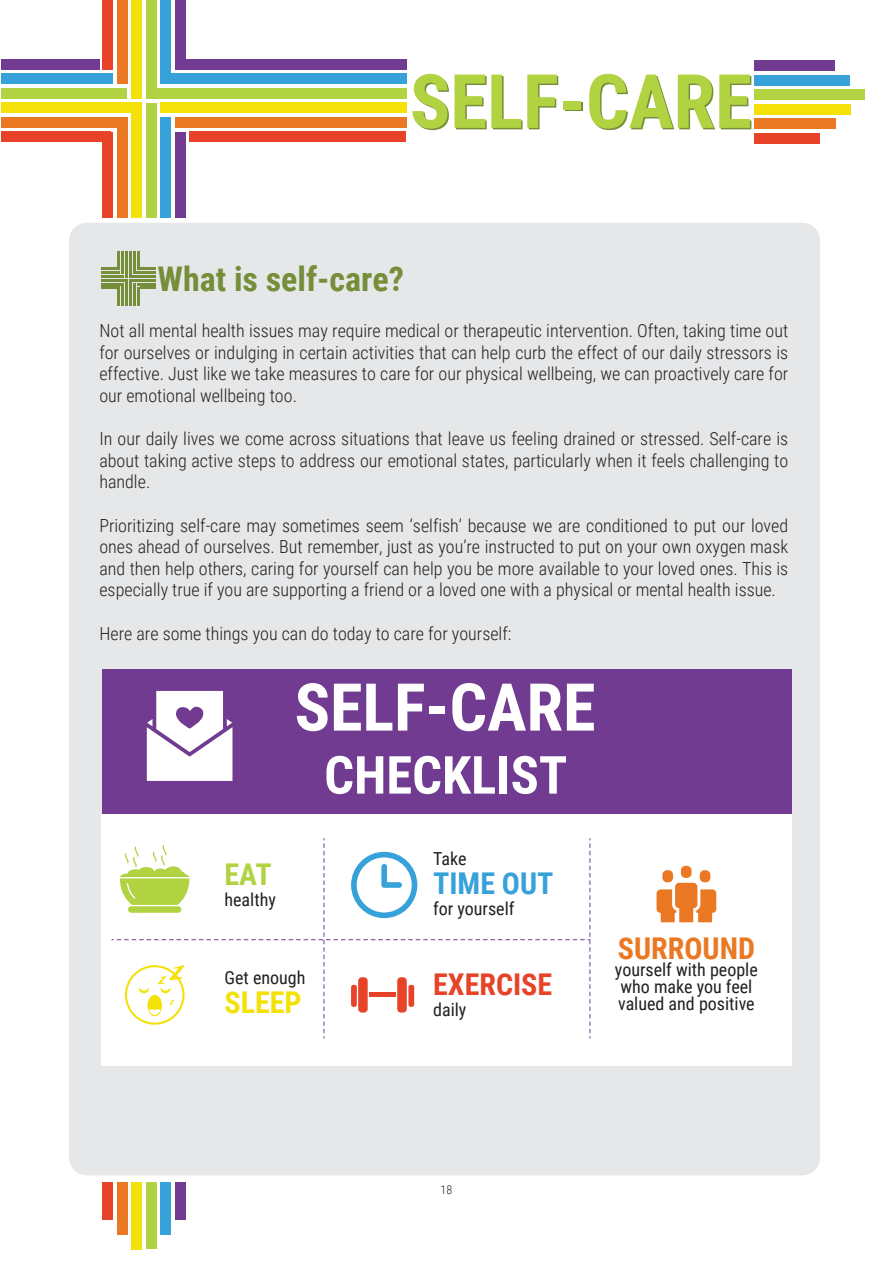
<style>
.page{position:relative;width:893px;height:1263px;background:#fff}
.page>*{position:absolute;margin:0;border:0;box-sizing:border-box;transform-origin:0 0}
.t1{font:700 75px "Roboto Condensed";color:#778f3a}
.t2{font:700 66px "Roboto Condensed";color:#fff}
.t3{font:700 52.5px "Roboto Condensed";color:#fff}
.t4{font:700 34.05px "Roboto Condensed";color:#768e3a}
.t5{font:700 30px "Roboto Condensed";color:#e74328}
.t6{font:700 30px "Roboto Condensed";color:#eb7924}
.t7{font:700 30px "Roboto Condensed";color:#37a1da}
.t8{font:700 30px "Roboto Condensed";color:#f4e109}
.t9{font:700 30px "Roboto Condensed";color:#b2d341}
.t10{font:300 18px/21.6px "Roboto Condensed";color:#231f20;text-align:justify}
.t11{font:18px/17.2px "Roboto Condensed";color:#231f20}
.t12{font:300 12px "Roboto Condensed";color:#231f20}
</style>
<div class="page">
<div style="left:69px;top:223px;width:751px;height:952px;background:#e6e7e8;border-radius:18px"></div>
<div style="left:1px;top:132px;width:110px;height:10px;background:#e74328"></div>
<div style="left:1px;top:117px;width:124px;height:11px;background:#eb7924"></div>
<div style="left:1px;top:103px;width:141px;height:10px;background:#f4e109"></div>
<div style="left:146px;top:88px;width:260px;height:11px;background:#b2d341"></div>
<div style="left:1px;top:73px;width:112px;height:11px;background:#37a1da"></div>
<div style="left:176px;top:59px;width:230px;height:10px;background:#703b91"></div>
<div style="left:146px;top:0;width:10px;height:98px;background:#b2d341"></div>
<div style="left:161px;top:0;width:10px;height:84px;background:#37a1da"></div>
<div style="left:175px;top:0;width:11px;height:69px;background:#703b91"></div>
<div style="left:102px;top:0;width:11px;height:69px;background:#e74328"></div>
<div style="left:117px;top:0;width:10px;height:84px;background:#eb7924"></div>
<div style="left:131px;top:0;width:11px;height:99px;background:#f4e109"></div>
<div style="left:189px;top:132px;width:217px;height:10px;background:#e74328"></div>
<div style="left:175px;top:117px;width:231px;height:11px;background:#eb7924"></div>
<div style="left:160px;top:103px;width:246px;height:10px;background:#f4e109"></div>
<div style="left:1px;top:88px;width:126px;height:11px;background:#b2d341"></div>
<div style="left:161px;top:73px;width:245px;height:11px;background:#37a1da"></div>
<div style="left:1px;top:59px;width:99px;height:10px;background:#703b91"></div>
<div style="left:754px;top:89px;width:111px;height:11px;background:#b2d341"></div>
<div style="left:754px;top:60px;width:81px;height:11px;background:#703b91"></div>
<div style="left:754px;top:133px;width:66px;height:10px;background:#e74328"></div>
<div style="left:754px;top:118px;width:82px;height:11px;background:#eb7924"></div>
<div style="left:754px;top:104px;width:97px;height:10px;background:#f4e109"></div>
<div style="left:754px;top:75px;width:96px;height:10px;background:#37a1da"></div>
<div style="left:102px;top:132px;width:11px;height:86px;background:#e74328"></div>
<div style="left:117px;top:117px;width:10px;height:101px;background:#eb7924"></div>
<div style="left:131px;top:103px;width:11px;height:115px;background:#f4e109"></div>
<div style="left:146px;top:103px;width:10px;height:115px;background:#b2d341"></div>
<div style="left:161px;top:117px;width:10px;height:101px;background:#37a1da"></div>
<div style="left:175px;top:132px;width:11px;height:86px;background:#703b91"></div>
<div style="left:146px;top:1182px;width:10px;height:66px;background:#b2d341"></div>
<div style="left:161px;top:1182px;width:10px;height:52px;background:#37a1da"></div>
<div style="left:175px;top:1182px;width:11px;height:38px;background:#703b91"></div>
<div style="left:102px;top:1182px;width:11px;height:38px;background:#e74328"></div>
<div style="left:117px;top:1182px;width:10px;height:52px;background:#eb7924"></div>
<div style="left:131px;top:1182px;width:11px;height:67px;background:#f4e109"></div>
<svg style="left:101px;top:287px;width:16px;height:2px"></svg>
<hr style="left:101px;top:283px;width:22px;height:2px;background:#768e3a">
<hr style="left:101px;top:279px;width:27px;height:2px;background:#768e3a">
<hr style="left:129px;top:275px;width:27px;height:3px;background:#768e3a">
<hr style="left:101px;top:271px;width:19px;height:3px;background:#768e3a">
<hr style="left:137px;top:267px;width:19px;height:3px;background:#768e3a">
<hr style="left:117px;top:287px;width:3px;height:18px;background:#768e3a">
<hr style="left:121px;top:283px;width:3px;height:22px;background:#768e3a">
<hr style="left:125px;top:279px;width:3px;height:26px;background:#768e3a">
<hr style="left:129px;top:251px;width:3px;height:26px;background:#768e3a">
<hr style="left:133px;top:251px;width:3px;height:23px;background:#768e3a">
<hr style="left:137px;top:251px;width:3px;height:19px;background:#768e3a">
<hr style="left:117px;top:251px;width:3px;height:19px;background:#768e3a">
<hr style="left:121px;top:251px;width:3px;height:23px;background:#768e3a">
<hr style="left:125px;top:251px;width:3px;height:27px;background:#768e3a">
<svg style="left:137px;top:283px;width:19px;height:6px"></svg>
<hr style="left:133px;top:279px;width:23px;height:2px;background:#768e3a">
<hr style="left:129px;top:279px;width:3px;height:26px;background:#768e3a">
<hr style="left:101px;top:275px;width:23px;height:3px;background:#768e3a">
<hr style="left:133px;top:271px;width:23px;height:3px;background:#768e3a">
<hr style="left:133px;top:283px;width:3px;height:22px;background:#768e3a">
<hr style="left:101px;top:267px;width:15px;height:3px;background:#768e3a">
<hr style="left:137px;top:287px;width:3px;height:18px;background:#768e3a">
<div style="left:102px;top:669px;width:690px;height:145px;background:#703b91"></div>
<div style="left:101px;top:814px;width:691px;height:251px;background:#fff"></div>
<svg style="left:147px;top:691px;width:85px;height:90px"></svg>
<div style="left:700px;top:870px;width:10px;height:12px;background:#eb7924;border-radius:5px"></div>
<div style="left:662px;top:870px;width:11px;height:12px;background:#eb7924;border-radius:5px"></div>
<svg style="left:656px;top:883px;width:60px;height:39px"></svg>
<div style="left:681px;top:866px;width:10px;height:12px;background:#eb7924;border-radius:5px"></div>
<svg style="left:111px;top:838px;width:480px;height:200px"></svg>
<h1 class="t1" style="left:411px;top:50px;width:344px">SELF-CARE</h1>
<h3 class="t4" style="left:158px;top:255px;width:248px">What is self-care?</h3>
<p class="t10" style="left:99px;top:319px;width:690px">Not all mental health issues may require medical or therapeutic intervention. Often, taking time out for ourselves or indulging in certain activities that can help curb the effect of our daily stressors is effective. Just like we take measures to care for our physical wellbeing, we can proactively care for our emotional wellbeing too.</p>
<p class="t10" style="left:99px;top:427px;width:690px">In our daily lives we come across situations that leave us feeling drained or stressed. Self-care is about taking active steps to address our emotional states, particularly when it feels challenging to handle.</p>
<p class="t10" style="left:99px;top:514px;width:690px">Prioritizing self-care may sometimes seem ‘selfish’ because we are conditioned to put our loved ones ahead of ourselves. But remember, just as you’re instructed to put on your own oxygen mask and then help others, caring for yourself can help you be more available to your loved ones. This is especially true if you are supporting a friend or a loved one with a physical or mental health issue.</p>
<p class="t10" style="left:99px;top:622px;width:414px">Here are some things you can do today to care for yourself:</p>
<h2 class="t2" style="left:294px;top:661px;width:303px">SELF-CARE</h2>
<h3 class="t3" style="left:324px;top:738px;width:245px">CHECKLIST</h3>
<h3 class="t9" style="left:224px;top:853px;width:49px">EAT</h3>
<p class="t11" style="left:224px;top:890px;width:53px">healthy</p>
<p class="t11" style="left:224px;top:968px;width:82px">Get enough</p>
<h3 class="t8" style="left:224px;top:981px;width:79px">SLEEP</h3>
<p class="t11" style="left:433px;top:850px;width:35px">Take</p>
<h3 class="t7" style="left:433px;top:862px;width:122px">TIME OUT</h3>
<p class="t11" style="left:433px;top:899px;width:83px">for yourself</p>
<h3 class="t5" style="left:433px;top:963px;width:121px">EXERCISE</h3>
<p class="t11" style="left:433px;top:1000px;width:35px">daily</p>
<h3 class="t6" style="left:618px;top:927px;width:139px">SURROUND</h3>
<p class="t11" style="left:615px;top:960px;width:144px">yourself with people who make you feel valued and positive</p>
<p class="t12" style="left:441px;top:1182px;width:13px">18</p>
</div>
